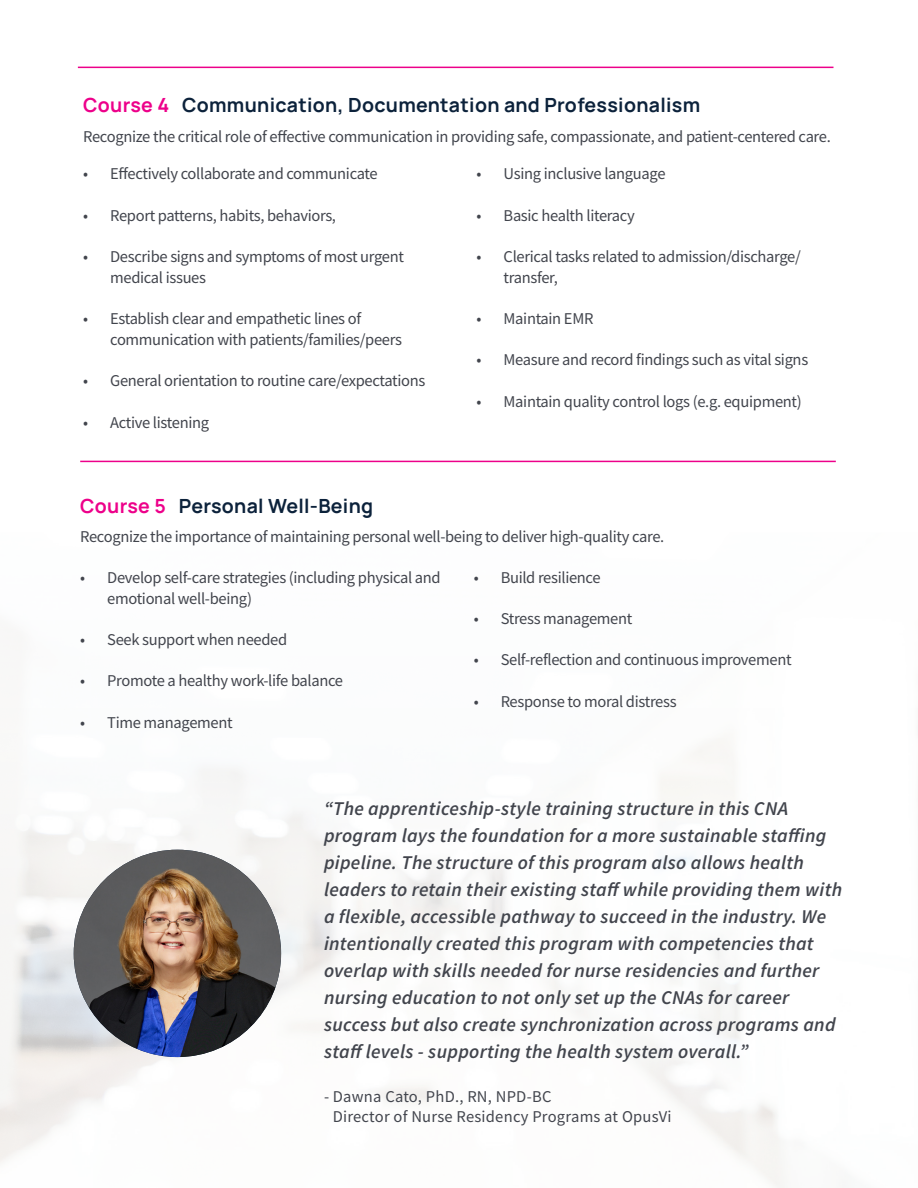
<style>
.page{position:relative;width:918px;height:1188px;background:#fff}
.page>*{position:absolute;margin:0;border:0;box-sizing:border-box;transform-origin:0 0}
.t1{font:italic 600 19.5px/27px "Source Sans Pro";letter-spacing:.015em;color:#42454d}
.t2{font:200 19.5px "Manrope";letter-spacing:.015em;color:#0c223b}
.t3{font:16.5px/21px "Source Sans Pro";letter-spacing:-.02em;color:#42454d}
.t4{font:16.5px/20.2px "Source Sans Pro";letter-spacing:.015em;color:#42454d}
.s1{color:#ed008a}
</style>
<div class="page">
<img style="left:0;top:972px;width:785px;height:216px">
<hr style="left:80px;top:461px;width:756px;height:1px;background:#ed008a">
<hr style="left:78px;top:67px;width:756px;height:1px;background:#ed008a">
<img style="left:74px;top:850px;width:207px;height:207px;border-radius:104px">
<p class="t2" style="left:83px;top:91px;width:619px"><span class="s1">Course 4</span> Communication, Documentation and Professionalism</p>
<p class="t3" style="left:83px;top:125px;width:749px">Recognize the critical role of effective communication in providing safe, compassionate, and patient-centered care.</p>
<p class="t3" style="left:83px;top:163px;width:296px">• Effectively collaborate and communicate</p>
<p class="t3" style="left:83px;top:205px;width:254px">• Report patterns, habits, behaviors,</p>
<p class="t3" style="left:110px;top:246px;width:295px;text-indent:-27px">• Describe signs and symptoms of most urgent medical issues</p>
<p class="t3" style="left:110px;top:308px;width:293px;text-indent:-27px">• Establish clear and empathetic lines of communication with patients/families/peers</p>
<p class="t3" style="left:83px;top:370px;width:344px">• General orientation to routine care/expectations</p>
<p class="t3" style="left:83px;top:412px;width:127px">• Active listening</p>
<p class="t2" style="left:80px;top:492px;width:295px"><span class="s1">Course 5</span> Personal Well-Being</p>
<p class="t3" style="left:477px;top:163px;width:190px">• Using inclusive language</p>
<p class="t3" style="left:477px;top:205px;width:160px">• Basic health literacy</p>
<p class="t3" style="left:504px;top:246px;width:299px;text-indent:-27px">• Clerical tasks related to admission/discharge/ transfer,</p>
<p class="t3" style="left:477px;top:308px;width:118px">• Maintain EMR</p>
<p class="t3" style="left:477px;top:349px;width:333px">• Measure and record findings such as vital signs</p>
<p class="t3" style="left:477px;top:391px;width:327px">• Maintain quality control logs (e.g. equipment)</p>
<p class="t3" style="left:80px;top:526px;width:586px">Recognize the importance of maintaining personal well-being to deliver high-quality care.</p>
<p class="t3" style="left:107px;top:567px;width:335px;text-indent:-27px">• Develop self-care strategies (including physical and emotional well-being)</p>
<p class="t3" style="left:80px;top:629px;width:209px">• Seek support when needed</p>
<p class="t3" style="left:80px;top:670px;width:264px">• Promote a healthy work-life balance</p>
<p class="t3" style="left:80px;top:712px;width:154px">• Time management</p>
<p class="t3" style="left:474px;top:567px;width:129px">• Build resilience</p>
<p class="t3" style="left:474px;top:608px;width:160px">• Stress management</p>
<p class="t3" style="left:474px;top:649px;width:319px">• Self-reflection and continuous improvement</p>
<p class="t3" style="left:474px;top:691px;width:204px">• Response to moral distress</p>
<p class="t1" style="left:324px;top:795px;width:520px">“The apprenticeship-style training structure in this CNA program lays the foundation for a more sustainable staffing pipeline. The structure of this program also allows health leaders to retain their existing staff while providing them with a flexible, accessible pathway to succeed in the industry. We intentionally created this program with competencies that overlap with skills needed for nurse residencies and further nursing education to not only set up the CNAs for career success but also create synchronization across programs and staff levels - supporting the health system overall.”</p>
<p class="t4" style="left:333px;top:1087px;width:340px;text-indent:-9px">- Dawna Cato, PhD., RN, NPD-BC<br>Director of Nurse Residency Programs at OpusVi</p>
</div>
